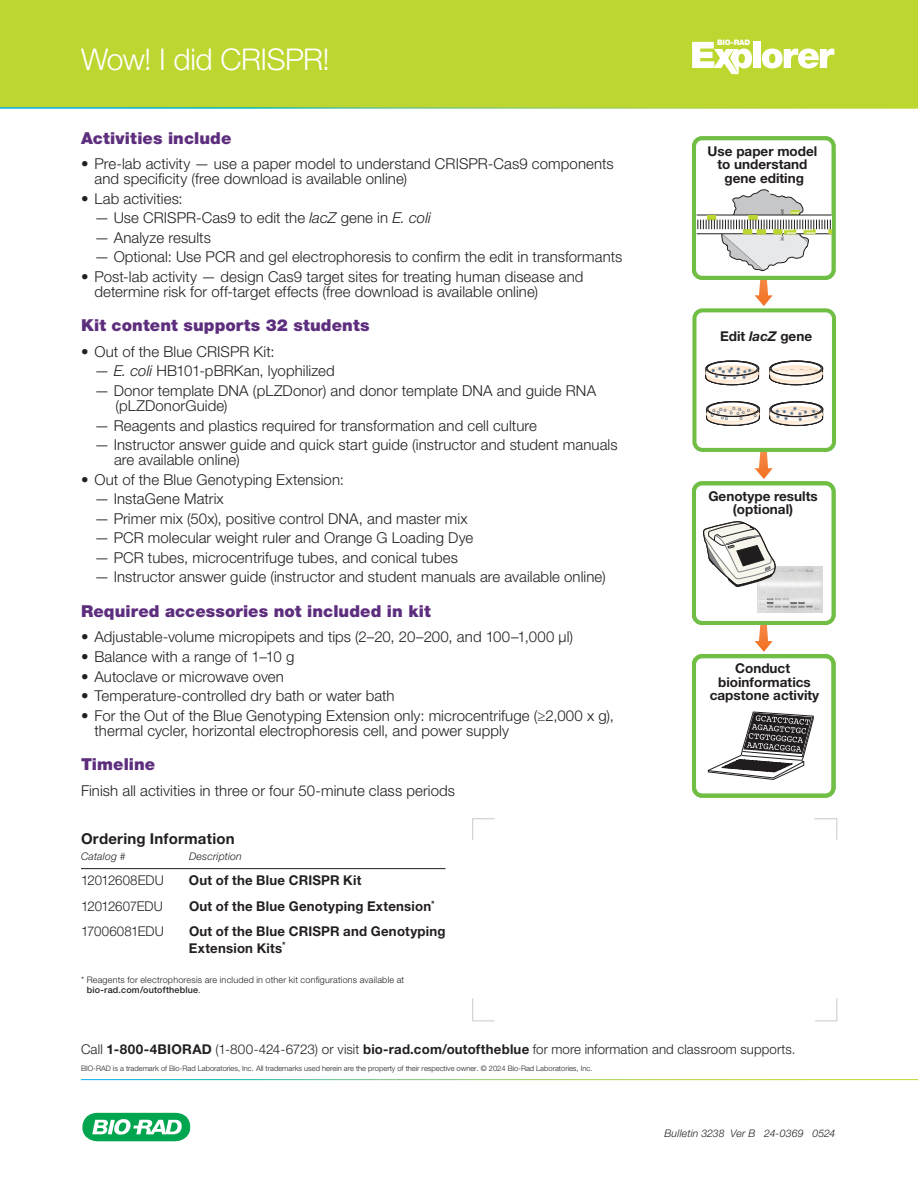
<style>
.page{position:relative;width:918px;height:1188px;background:#fff}
.page>*{position:absolute;margin:0;border:0;box-sizing:border-box;transform-origin:0 0}
.t1{font:300 30px "Helvetica Neue LT Std";letter-spacing:-.015em;color:#fff}
.t2{font:900 16.5px "Helvetica Neue LT Std";letter-spacing:.005em;color:#5e2e7e}
.t3{font:300 15px/15px "Helvetica Neue LT Std";letter-spacing:.005em;color:#231f20}
.t4{font:700 15px "Helvetica Neue LT Std";letter-spacing:.015em;color:#231f20}
.t5{font:300 13.5px "Helvetica Neue LT Std";letter-spacing:.005em;color:#231f20}
.t6{font:700 13.5px/13.5px "Helvetica Neue LT Std";color:#211d1e;text-align:center}
.t7{font:700 13.5px/16.5px "Helvetica Neue LT Std";letter-spacing:.015em;color:#231f20}
.t8{font:300 13.5px "Helvetica Neue LT Std";letter-spacing:-.015em;color:#231f20}
.t9{font:italic 300 10.5px "Helvetica Neue LT Std";letter-spacing:.015em;color:#231f20}
.t10{font:300 9px/10.5px "Helvetica Neue LT Std";letter-spacing:.025em;color:#231f20}
.t11{font:300 7.5px "Helvetica Neue LT Std";color:#231f20}
.t12{font:900 7.5px "Helvetica Neue";letter-spacing:-.025em;color:#fff}
.t13{font:700 3px "Helvetica Neue";color:#fff}
.s1{font-style:italic}
.s2{font-weight:500}
.s3{font-weight:700}
</style>
<div class="page">
<div style="left:0;top:0;width:918px;height:109px;background:#bed630"></div>
<div style="left:692px;top:481px;width:144px;height:144px;border:4px solid #70be44;border-radius:8px"></div>
<div style="left:692px;top:136px;width:144px;height:144px;border:4px solid #70be44;border-radius:8px"></div>
<div style="left:692px;top:308px;width:144px;height:144px;border:4px solid #70be44;border-radius:8px"></div>
<hr style="left:697px;top:215px;width:135px;height:1px;background:#211d1e">
<hr style="left:697px;top:234px;width:135px;height:1px;background:#211d1e">
<svg style="left:769px;top:361px;width:54px;height:24px"></svg>
<div style="left:770px;top:366px;width:52px;height:15px;border:1px solid #fee5c9;border-radius:50%"></div>
<div style="left:771px;top:361px;width:50px;height:15px;border:1px solid #211d1e;border-radius:50%"></div>
<div style="left:770px;top:361px;width:53px;height:15px;border:1px solid #211d1e;border-radius:50%"></div>
<svg style="left:705px;top:361px;width:54px;height:24px"></svg>
<svg style="left:706px;top:401px;width:117px;height:78px"></svg>
<svg style="left:691px;top:521px;width:145px;height:277px"></svg>
<svg style="left:82px;top:1113px;width:109px;height:28px"></svg>
<svg style="left:692px;top:42px;width:60px;height:32px"></svg>
<div style="left:753px;top:42px;width:8px;height:26px;background:#fff"></div>
<svg style="left:762px;top:49px;width:72px;height:19px"></svg>
<hr style="left:81px;top:868px;width:365px;height:1px;background:#231f20">
<svg style="left:472px;top:818px;width:23px;height:22px"></svg>
<svg style="left:815px;top:998px;width:22px;height:23px"></svg>
<svg style="left:472px;top:998px;width:23px;height:23px"></svg>
<svg style="left:814px;top:818px;width:23px;height:22px"></svg>
<svg style="left:698px;top:189px;width:134px;height:117px"></svg>
<h1 class="t1" style="left:81px;top:41px;width:250px">Wow! I did CRISPR!</h1>
<p class="t2" style="left:81px;top:128px;width:152px">Activities include</p>
<p class="t3" style="left:94px;top:156px;width:521px;text-indent:-14px">• Pre-lab activity — use a paper model to understand CRISPR-Cas9 components and specificity (free download is available online)</p>
<p class="t3" style="left:81px;top:191px;width:103px">• Lab activities:</p>
<p class="t3" style="left:94px;top:210px;width:338px">— Use CRISPR-Cas9 to edit the <span class="s1">lacZ</span> gene in <span class="s1">E. coli</span></p>
<p class="t3" style="left:94px;top:230px;width:118px">— Analyze results</p>
<p class="t3" style="left:94px;top:249px;width:529px">— Optional: Use PCR and gel electrophoresis to confirm the edit in transformants</p>
<p class="t3" style="left:94px;top:269px;width:490px;text-indent:-14px">• Post-lab activity — design Cas9 target sites for treating human disease and determine risk for off-target effects (free download is available online)</p>
<p class="t2" style="left:81px;top:316px;width:290px">Kit content supports 32 students</p>
<p class="t3" style="left:81px;top:344px;width:195px">• Out of the Blue CRISPR Kit:</p>
<p class="t3" style="left:94px;top:363px;width:242px">— <span class="s1">E. coli</span> HB101-pBRKan, lyophilized</p>
<p class="t3" style="left:115px;top:383px;width:482px;text-indent:-21px">— Donor template DNA (pLZDonor) and donor template DNA and guide RNA (pLZDonorGuide)</p>
<p class="t3" style="left:94px;top:417px;width:444px">— Reagents and plastics required for transformation and cell culture</p>
<p class="t3" style="left:114px;top:437px;width:505px;text-indent:-20px">— Instructor answer guide and quick start guide (instructor and student manuals are available online)</p>
<p class="t3" style="left:81px;top:471px;width:264px">• Out of the Blue Genotyping Extension:</p>
<p class="t3" style="left:94px;top:491px;width:131px">— InstaGene Matrix</p>
<p class="t3" style="left:94px;top:511px;width:375px">— Primer mix (50x), positive control DNA, and master mix</p>
<p class="t3" style="left:94px;top:530px;width:380px">— PCR molecular weight ruler and Orange G Loading Dye</p>
<p class="t3" style="left:94px;top:550px;width:365px">— PCR tubes, microcentrifuge tubes, and conical tubes</p>
<p class="t3" style="left:94px;top:569px;width:513px">— Instructor answer guide (instructor and student manuals are available online)</p>
<p class="t2" style="left:81px;top:601px;width:351px">Required accessories not included in kit</p>
<p class="t3" style="left:81px;top:629px;width:494px">• Adjustable-volume micropipets and tips (2–20, 20–200, and 100–1,000 μl)</p>
<p class="t3" style="left:81px;top:649px;width:215px">• Balance with a range of 1–10 g</p>
<p class="t3" style="left:81px;top:668px;width:205px">• Autoclave or microwave oven</p>
<p class="t3" style="left:81px;top:688px;width:315px">• Temperature-controlled dry bath or water bath</p>
<p class="t3" style="left:94px;top:707px;width:521px;text-indent:-14px">• For the Out of the Blue Genotyping Extension only: microcentrifuge (≥2,000 x g), thermal cycler, horizontal electrophoresis cell, and power supply</p>
<p class="t2" style="left:81px;top:754px;width:76px">Timeline</p>
<p class="t3" style="left:81px;top:783px;width:376px">Finish all activities in three or four 50-minute class periods</p>
<p class="t4" style="left:81px;top:829px;width:155px">Ordering Information</p>
<p class="t9" style="left:81px;top:850px;width:46px">Catalog #</p>
<p class="t9" style="left:189px;top:850px;width:54px">Description</p>
<p class="t5" style="left:81px;top:872px;width:84px">12012608EDU</p>
<p class="t7" style="left:189px;top:872px;width:174px">Out of the Blue CRISPR Kit</p>
<p class="t8" style="left:81px;top:898px;width:83px">12012607EDU</p>
<p class="t7" style="left:189px;top:898px;width:247px">Out of the Blue Genotyping Extension<sup>*</sup></p>
<p class="t5" style="left:81px;top:923px;width:84px">17006081EDU</p>
<p class="t7" style="left:189px;top:923px;width:258px">Out of the Blue CRISPR and Genotyping<br>Extension Kits<sup>*</sup></p>
<p class="t10" style="left:87px;top:974px;width:319px;text-indent:-6px">* Reagents for electrophoresis are included in other kit configurations available at <span class="s2">bio-rad.com/outoftheblue</span>.</p>
<p class="t12" style="left:717px;top:38px;width:35px">BIO-RAD</p>
<p class="t6" style="left:708px;top:144px;width:111px">Use paper model to understand gene editing</p>
<p class="t13" style="left:791px;top:211px;width:9px">PAM</p>
<p class="t6" style="left:720px;top:329px;width:93px">Edit <span class="s1">lacZ</span> gene</p>
<p class="t6" style="left:708px;top:489px;width:111px">Genotype results (optional)</p>
<p class="t6" style="left:710px;top:661px;width:111px">Conduct bioinformatics capstone activity</p>
<p class="t5" style="left:81px;top:1041px;width:716px">Call <span class="s3">1-800-4BIORAD</span> (1-800-424-6723) or visit <span class="s3">bio-rad.com/outoftheblue</span> for more information and classroom supports.</p>
<p class="t11" style="left:81px;top:1064px;width:513px">BIO-RAD is a trademark of Bio-Rad Laboratories, Inc. All trademarks used herein are the property of their respective owner. © 2024 Bio-Rad Laboratories, Inc.</p>
<p class="t9" style="left:664px;top:1127px;width:173px">Bulletin 3238 Ver B 24-0369 0524</p>
</div>
